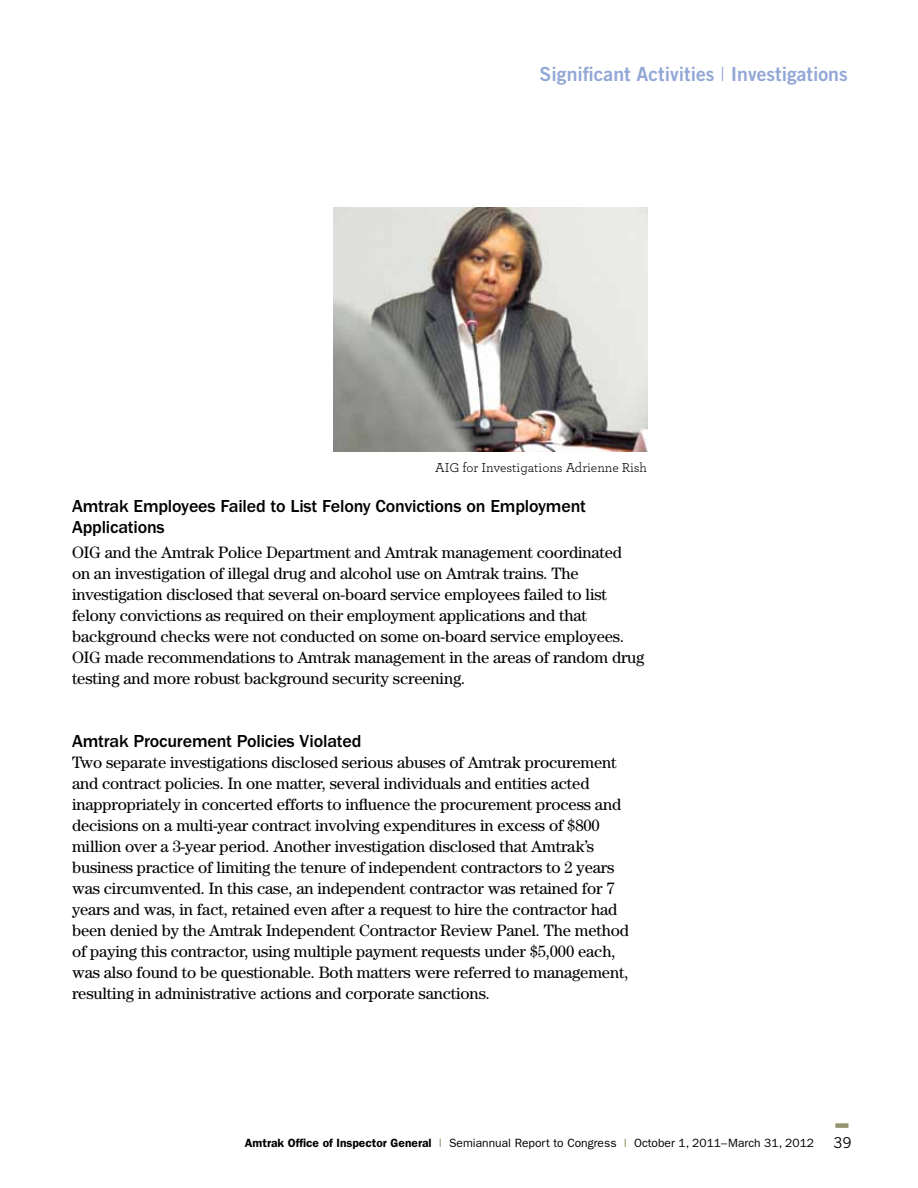
<style>
.page{position:relative;width:918px;height:1188px;background:#fff}
.page>*{position:absolute;margin:0;border:0;box-sizing:border-box;transform-origin:0 0}
.t1{font:19.5px "Trade Gothic LT Std Bd 2";color:#93a7d6}
.t2{font:500 18px/21px "ITC Franklin Gothic Std";letter-spacing:-.01em;color:#000}
.t3{font:16.5px/21px "Century Std";letter-spacing:-.01em;color:#000}
.t4{font:15px "Trade Gothic LT Std";color:#000}
.t5{font:13.5px "Archer";color:#000}
.t6{font:12px "ITC Franklin Gothic Std";color:#000}
.s1{font-family:"Trade Gothic LT Std";font-weight:300}
.s2{font-weight:600}
.s3{color:#94946f}
</style>
<div class="page">
<div style="left:835px;top:1123px;width:13px;height:5px;background:#94946f"></div>
<img style="left:334px;top:207px;width:314px;height:245px">
<p class="t1" style="left:540px;top:62px;width:310px">Significant Activities <span class="s1">|</span> Investigations</p>
<p class="t5" style="left:435px;top:459px;width:213px">AIG for Investigations Adrienne Rish</p>
<p class="t2" style="left:72px;top:496px;width:516px">Amtrak Employees Failed to List Felony Convictions on Employment<br>Applications</p>
<p class="t3" style="left:72px;top:542px;width:574px">OIG and the Amtrak Police Department and Amtrak management coordinated<br>on an investigation of illegal drug and alcohol use on Amtrak trains. The investigation disclosed that several on-board service employees failed to list felony convictions as required on their employment applications and that background checks were not conducted on some on-board service employees.<br>OIG made recommendations to Amtrak management in the areas of random drug testing and more robust background security screening.</p>
<p class="t2" style="left:72px;top:731px;width:291px">Amtrak Procurement Policies Violated</p>
<p class="t3" style="left:72px;top:752px;width:559px">Two separate investigations disclosed serious abuses of Amtrak procurement and contract policies. In one matter, several individuals and entities acted inappropriately in concerted efforts to influence the procurement process and decisions on a multi-year contract involving expenditures in excess of $800 million over a 3-year period. Another investigation disclosed that Amtrak’s business practice of limiting the tenure of independent contractors to 2 years was circumvented. In this case, an independent contractor was retained for 7 years and was, in fact, retained even after a request to hire the contractor had been denied by the Amtrak Independent Contractor Review Panel. The method of paying this contractor, using multiple payment requests under $5,000 each, was also found to be questionable. Both matters were referred to management, resulting in administrative actions and corporate sanctions.</p>
<p class="t6" style="left:245px;top:1136px;width:571px"><span class="s2">Amtrak Office of Inspector General</span> <span class="s3">I</span> Semiannual Report to Congress <span class="s3">I</span> October 1, 2011–March 31, 2012</p>
<p class="t4" style="left:833px;top:1133px;width:20px">39</p>
</div>
